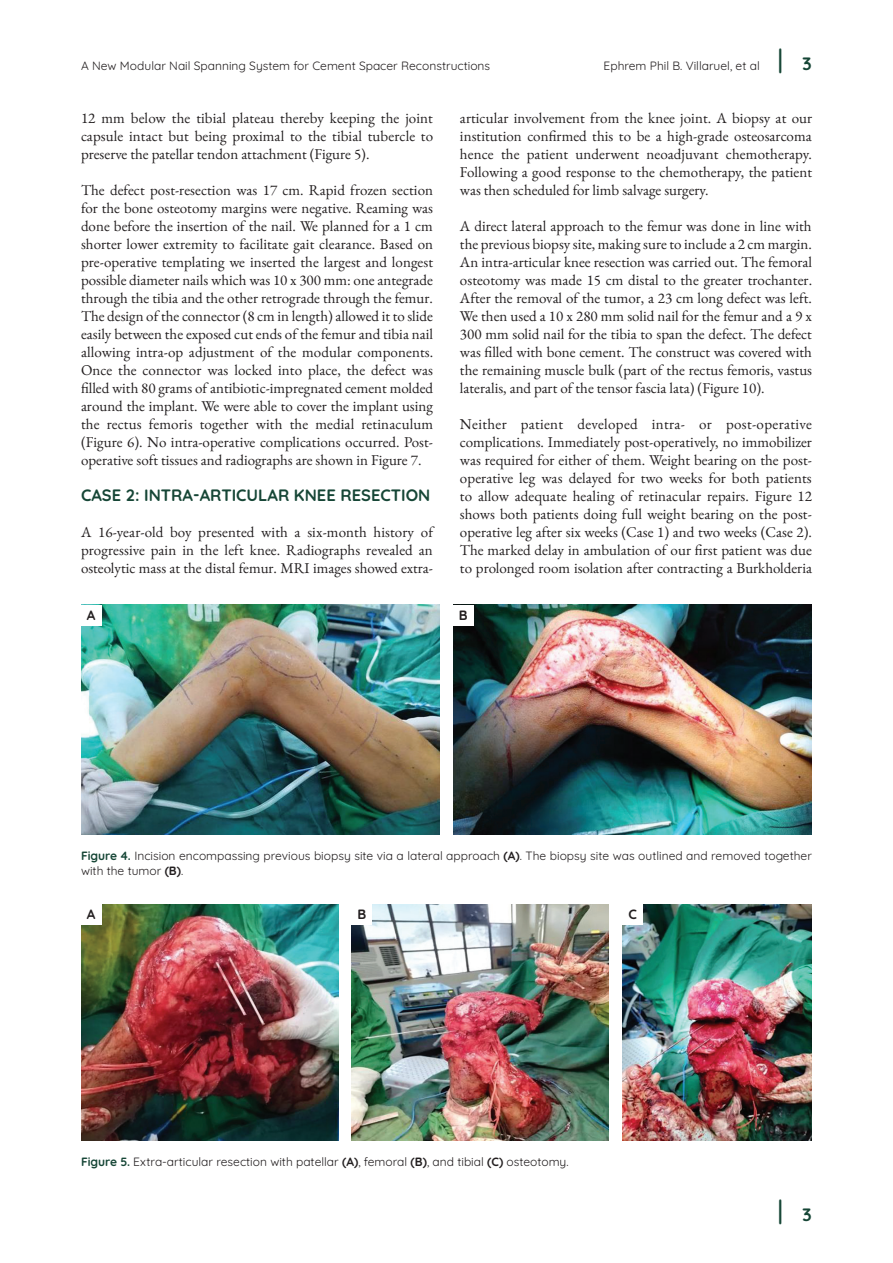
<style>
.page{position:relative;width:893px;height:1263px;background:#fff}
.page>*{position:absolute;margin:0;border:0;box-sizing:border-box;transform-origin:0 0}
.t1{font:700 27px "Quicksand";color:#164636;scale:.67 1}
.t2{font:700 16.5px "Quicksand";color:#164636}
.t3{font:15px/18px "EB Garamond";color:#231f20;text-align:justify}
.t4{font:700 13.5px "Quicksand";color:#231f20}
.t5{font:12px/15px "Quicksand";color:#231f20}
.s1{font-size:18px}
.s2{font-weight:700;color:#164636}
.s3{font-weight:700}
</style>
<div class="page">
<img style="left:81px;top:605px;width:359px;height:229px">
<img style="left:453px;top:605px;width:359px;height:229px">
<div style="left:81px;top:605px;width:20px;height:20px;background:#fff"></div>
<div style="left:453px;top:605px;width:20px;height:20px;background:#fff"></div>
<img style="left:81px;top:904px;width:257px;height:236px">
<img style="left:352px;top:904px;width:257px;height:236px">
<img style="left:622px;top:904px;width:190px;height:236px">
<div style="left:81px;top:904px;width:20px;height:20px;background:#fff"></div>
<div style="left:352px;top:904px;width:20px;height:20px;background:#fff"></div>
<div style="left:622px;top:904px;width:21px;height:20px;background:#fff"></div>
<p class="t5" style="left:81px;top:57px;width:411px">A New Modular Nail Spanning System for Cement Spacer Reconstructions</p>
<p class="t5" style="left:604px;top:57px;width:158px">Ephrem Phil B. Villaruel, et al</p>
<h1 class="t1" style="left:778px;top:38px;width:52px">| <span class="s1">3</span></h1>
<p class="t3" style="left:81px;top:109px;width:354px">12 mm below the tibial plateau thereby keeping the joint capsule intact but being proximal to the tibial tubercle to preserve the patellar tendon attachment (Figure 5).</p>
<p class="t3" style="left:81px;top:181px;width:354px">The defect post-resection was 17 cm. Rapid frozen section for the bone osteotomy margins were negative. Reaming was done before the insertion of the nail. We planned for a 1 cm shorter lower extremity to facilitate gait clearance. Based on pre-operative templating we inserted the largest and longest possible diameter nails which was 10 x 300 mm: one antegrade through the tibia and the other retrograde through the femur.<br>The design of the connector (8 cm in length) allowed it to slide easily between the exposed cut ends of the femur and tibia nail allowing intra-op adjustment of the modular components.<br>Once the connector was locked into place, the defect was filled with 80 grams of antibiotic-impregnated cement molded around the implant. We were able to cover the implant using the rectus femoris together with the medial retinaculum (Figure 6). No intra-operative complications occurred. Post&shy;operative soft tissues and radiographs are shown in Figure 7.</p>
<p class="t2" style="left:81px;top:482px;width:351px">CASE 2: INTRA-ARTICULAR KNEE RESECTION</p>
<p class="t3" style="left:81px;top:523px;width:354px">A 16-year-old boy presented with a six-month history of progressive pain in the left knee. Radiographs revealed an osteolytic mass at the distal femur. MRI images showed extra-</p>
<p class="t3" style="left:460px;top:109px;width:354px">articular involvement from the knee joint. A biopsy at our institution confirmed this to be a high-grade osteosarcoma hence the patient underwent neoadjuvant chemotherapy.<br>Following a good response to the chemotherapy, the patient was then scheduled for limb salvage surgery.</p>
<p class="t3" style="left:460px;top:217px;width:354px">A direct lateral approach to the femur was done in line with the previous biopsy site, making sure to include a 2 cm margin.<br>An intra-articular knee resection was carried out. The femoral osteotomy was made 15 cm distal to the greater trochanter.<br>After the removal of the tumor, a 23 cm long defect was left.<br>We then used a 10 x 280 mm solid nail for the femur and a 9 x 300 mm solid nail for the tibia to span the defect. The defect was filled with bone cement. The construct was covered with the remaining muscle bulk (part of the rectus femoris, vastus lateralis, and part of the tensor fascia lata) (Figure 10).</p>
<p class="t3" style="left:460px;top:415px;width:354px">Neither patient developed intra- or post-operative complications. Immediately post-operatively, no immobilizer was required for either of them. Weight bearing on the post&shy;operative leg was delayed for two weeks for both patients to allow adequate healing of retinacular repairs. Figure 12 shows both patients doing full weight bearing on the post&shy;operative leg after six weeks (Case 1) and two weeks (Case 2).<br>The marked delay in ambulation of our first patient was due to prolonged room isolation after contracting a Burkholderia</p>
<p class="t4" style="left:87px;top:604px;width:10px">A</p>
<p class="t4" style="left:459px;top:604px;width:10px">B</p>
<p class="t5" style="left:81px;top:847px;width:732px"><span class="s2">FIGURE 4.</span> Incision encompassing previous biopsy site via a lateral approach <span class="s3">(A)</span>. The biopsy site was outlined and removed together with the tumor <span class="s3">(B)</span>.</p>
<p class="t4" style="left:87px;top:903px;width:10px">A</p>
<p class="t4" style="left:357px;top:903px;width:10px">B</p>
<p class="t4" style="left:628px;top:903px;width:10px">C</p>
<p class="t5" style="left:81px;top:1153px;width:489px"><span class="s2">FIGURE 5.</span> Extra-articular resection with patellar <span class="s3">(A)</span>, femoral <span class="s3">(B)</span>, and tibial <span class="s3">(C)</span> osteotomy.</p>
<h1 class="t1" style="left:778px;top:1188px;width:52px">| <span class="s1">3</span></h1>
</div>
